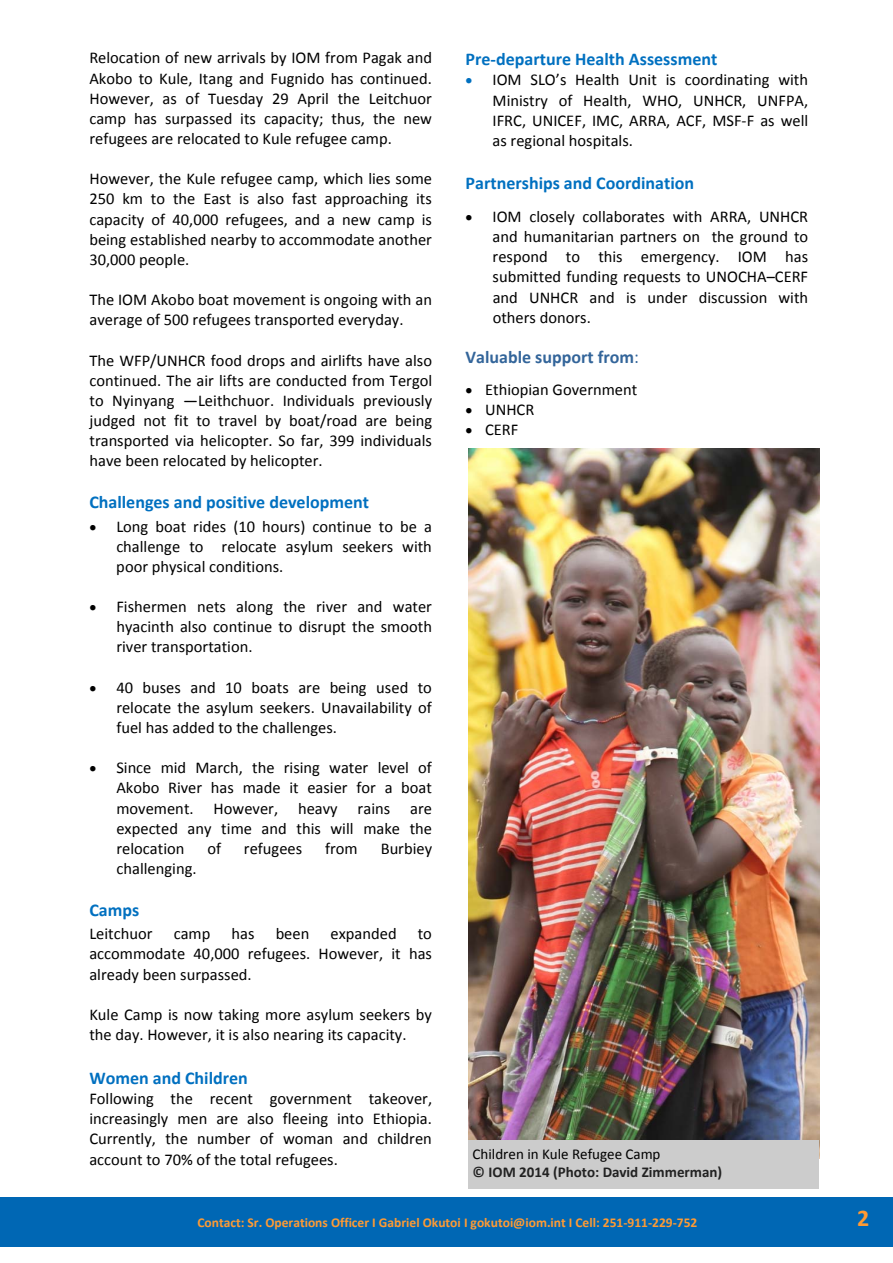
<style>
.page{position:relative;width:893px;height:1263px;background:#fff}
.page>*{position:absolute;margin:0;border:0;box-sizing:border-box;transform-origin:0 0}
.t1{font:700 24px "Calibri";color:#ff9a33}
.t2{font:700 18px "Calibri";color:#0070c0}
.t3{font:700 18px "Calibri";color:#33659a}
.t4{font:16.5px/20.1px "Calibri";color:#000;text-align:justify}
.t5{font:700 15px/18.3px "Calibri";color:#222}
.t6{font:700 13.5px "Calibri";color:#ff9b33}
.s1{color:#0070c0}
.s2{font-weight:400}
.s3{font-weight:400;color:#000}
</style>
<div class="page">
<div style="left:0;top:1197px;width:892px;height:50px;background:#0067b4"></div>
<img style="left:468px;top:448px;width:351px;height:692px">
<div style="left:468px;top:1140px;width:351px;height:48px;background:#ccc"></div>
<p class="t4" style="left:89px;top:47px;width:344px">Relocation of new arrivals by IOM from Pagak and Akobo to Kule, Itang and Fugnido has continued.<br>However, as of Tuesday 29 April the Leitchuor camp has surpassed its capacity; thus, the new refugees are relocated to Kule refugee camp.</p>
<p class="t4" style="left:89px;top:168px;width:344px">However, the Kule refugee camp, which lies some 250 km to the East is also fast approaching its capacity of 40,000 refugees, and a new camp is being established nearby to accommodate another 30,000 people.</p>
<p class="t4" style="left:89px;top:289px;width:344px">The IOM Akobo boat movement is ongoing with an average of 500 refugees transported everyday.</p>
<p class="t4" style="left:89px;top:349px;width:344px">The WFP/UNHCR food drops and airlifts have also continued. The air lifts are conducted from Tergol to Nyinyang —Leithchuor. Individuals previously judged not fit to travel by boat/road are being transported via helicopter. So far, 399 individuals have been relocated by helicopter.</p>
<p class="t2" style="left:89px;top:491px;width:281px">Challenges and positive development</p>
<p class="t4" style="left:116px;top:515px;width:317px;text-indent:-27px">• Long boat rides (10 hours) continue to be a challenge to relocate asylum seekers with poor physical conditions.</p>
<p class="t4" style="left:116px;top:596px;width:317px;text-indent:-27px">• Fishermen nets along the river and water hyacinth also continue to disrupt the smooth river transportation.</p>
<p class="t4" style="left:116px;top:676px;width:317px;text-indent:-27px">• 40 buses and 10 boats are being used to relocate the asylum seekers. Unavailability of fuel has added to the challenges.</p>
<p class="t4" style="left:116px;top:757px;width:317px;text-indent:-27px">• Since mid March, the rising water level of Akobo River has made it easier for a boat movement. However, heavy rains are expected any time and this will make the relocation</p>
<p class="t4" style="left:207px;top:838px;width:15px">of</p>
<p class="t4" style="left:244px;top:838px;width:60px">refugees</p>
<p class="t4" style="left:325px;top:838px;width:34px">from</p>
<p class="t4" style="left:381px;top:838px;width:53px">Burbiey</p>
<p class="t4" style="left:116px;top:858px;width:82px">challenging.</p>
<p class="t2" style="left:89px;top:899px;width:51px">Camps</p>
<p class="t4" style="left:89px;top:923px;width:65px">Leitchuor</p>
<p class="t4" style="left:174px;top:923px;width:38px">camp</p>
<p class="t4" style="left:231px;top:923px;width:25px">has</p>
<p class="t4" style="left:276px;top:923px;width:35px">been</p>
<p class="t4" style="left:330px;top:923px;width:68px">expanded</p>
<p class="t4" style="left:89px;top:923px;width:344px;text-indent:328px">to accommodate 40,000 refugees. However, it has already been surpassed.</p>
<p class="t4" style="left:89px;top:1003px;width:344px">Kule Camp is now taking more asylum seekers by the day. However, it is also nearing its capacity.</p>
<p class="t2" style="left:89px;top:1066px;width:160px">Women and Children</p>
<p class="t4" style="left:89px;top:1088px;width:344px">Following the recent government takeover, increasingly men are also fleeing into Ethiopia.<br>Currently, the number of woman and children account to 70% of the total refugees.</p>
<p class="t2" style="left:466px;top:48px;width:253px">Pre‐departure Health Assessment</p>
<p class="t4" style="left:493px;top:69px;width:317px;text-indent:-27px"><span class="s1">•</span> IOM SLO’s Health Unit is coordinating with Ministry of Health, WHO, UNHCR, UNFPA, IFRC, UNICEF, IMC, ARRA, ACF, MSF‐F as well as regional hospitals.</p>
<p class="t2" style="left:466px;top:172px;width:230px">Partnerships and Coordination</p>
<p class="t4" style="left:493px;top:206px;width:317px;text-indent:-27px">• IOM closely collaborates with ARRA, UNHCR and humanitarian partners on the ground to respond to this emergency. IOM has submitted funding requests to UNOCHA–CERF and UNHCR and is under discussion with others donors.</p>
<p class="t3" style="left:466px;top:345px;width:175px">Valuable support from<span class="s2">:</span></p>
<p class="t4" style="left:466px;top:379px;width:173px">• Ethiopian Government</p>
<p class="t4" style="left:466px;top:399px;width:70px">• UNHCR</p>
<p class="t4" style="left:466px;top:419px;width:54px">• CERF</p>
<p class="t5" style="left:473px;top:1144px;width:251px"><span class="s3">Children in Kule Refugee Camp<br></span>© IOM 2014 (Photo: David Zimmerman)</p>
<p class="t6" style="left:197px;top:1214px;width:501px">Contact: Sr. Operations Officer I Gabriel Okutoi I gokutoi@iom.int I Cell: 251‐911‐229‐752</p>
<p class="t1" style="left:857px;top:1203px;width:14px">2</p>
</div>
